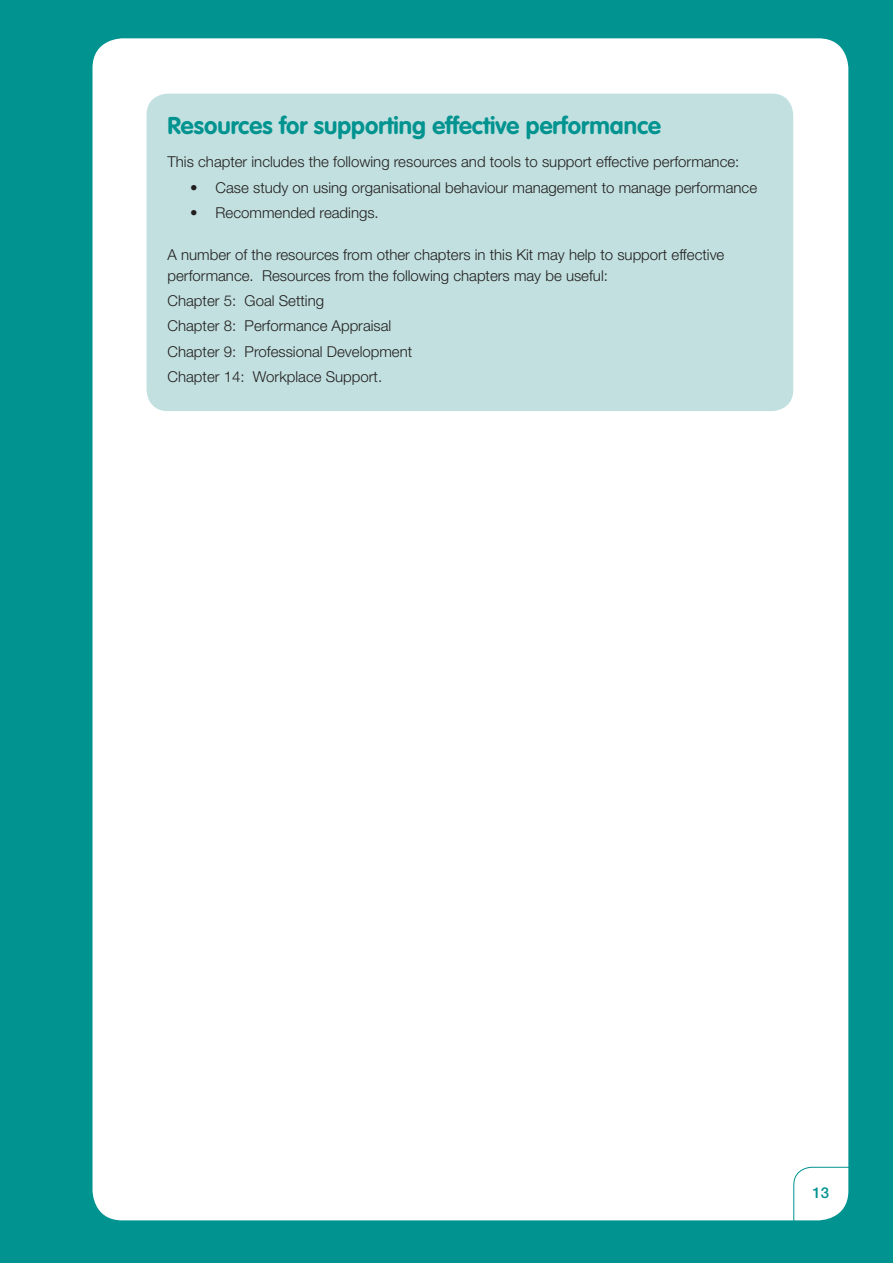
<style>
.page{position:relative;width:893px;height:1263px;background:#fff}
.page>*{position:absolute;margin:0;border:0;box-sizing:border-box;transform-origin:0 0}
.t1{font:700 24px "VAG Rounded";color:#009390}
.t2{font:300 15px/25.2px "Helvetica Neue";color:#231f20}
.t3{font:500 15px "Helvetica Neue";color:#009390}
</style>
<div class="page">
<div style="left:0;top:0;width:892px;height:1263px;background:#009390"></div>
<div style="left:92px;top:38px;width:756px;height:1182px;background:#fff;border-radius:30px"></div>
<div style="left:793px;top:1167px;width:71px;height:71px;border:1px solid #009390;border-radius:18px"></div>
<div style="left:146px;top:94px;width:647px;height:317px;background:#c1e0df;border-radius:21px"></div>
<h1 class="t1" style="left:167px;top:115px;width:495px">Resources for supporting effective performance</h1>
<p class="t2" style="left:167px;top:151px;width:573px">This chapter includes the following resources and tools to support effective performance:</p>
<p class="t2" style="left:190px;top:176px;width:568px">• Case study on using organisational behaviour management to manage performance</p>
<p class="t2" style="left:190px;top:201px;width:190px">• Recommended readings.</p>
<p class="t2" style="left:167px;top:245px;width:558px;line-height:21px">A number of the resources from other chapters in this Kit may help to support effective performance. Resources from the following chapters may be useful:</p>
<p class="t2" style="left:167px;top:290px;width:246px">Chapter 5: Goal Setting<br>Chapter 8: Performance Appraisal<br>Chapter 9: Professional Development<br>Chapter 14: Workplace Support.</p>
<p class="t3" style="left:812px;top:1187px;width:18px">13</p>
</div>
